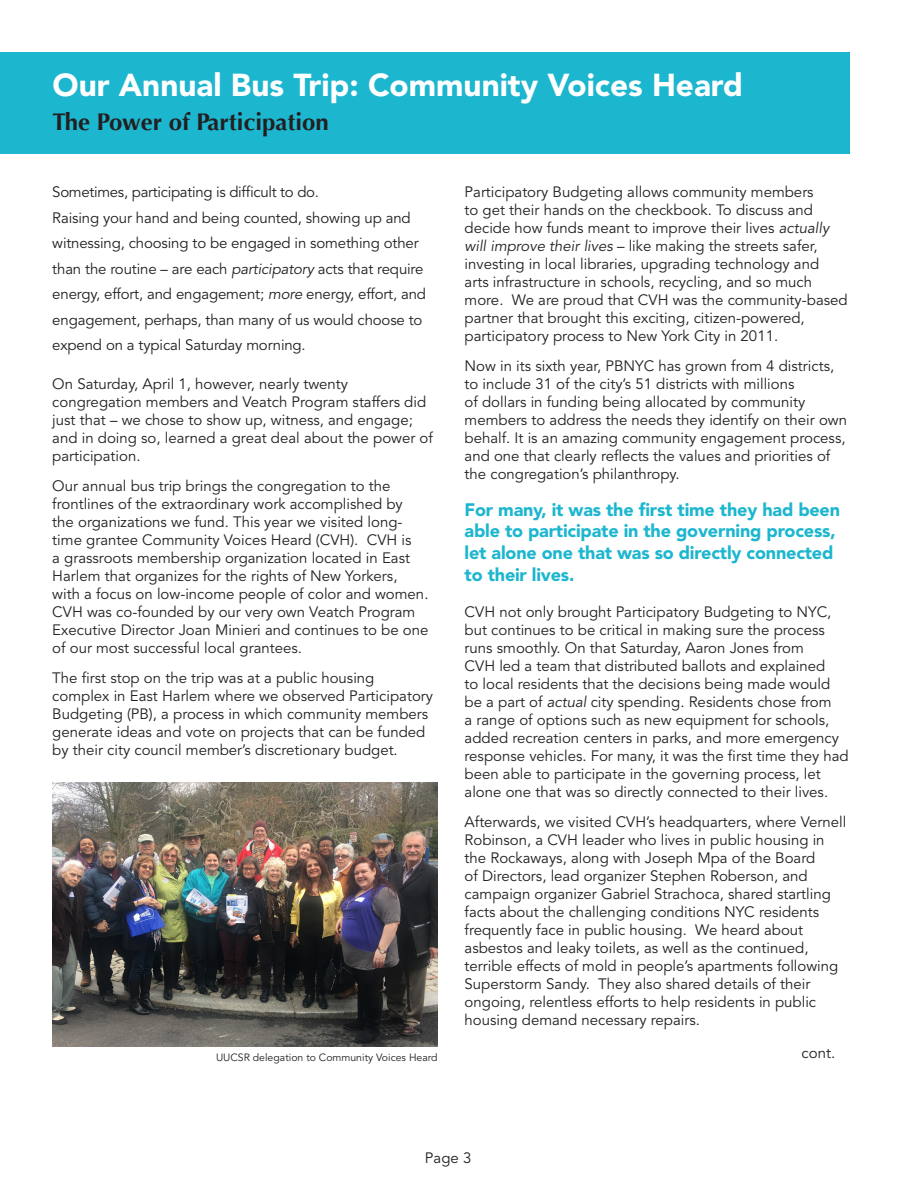
<style>
.page{position:relative;width:918px;height:1188px;background:#fff}
.page>*{position:absolute;margin:0;border:0;box-sizing:border-box;transform-origin:0 0}
.Heading_2{font:900 31.5px "Avenir";color:#fff}
.heading{font:700 24px "Optima";color:#231f20}
.QUOTE{font:900 18px/21.6px "Avenir";letter-spacing:-.01em;color:#1cb6cf}
.body{font:15px/18px "Avenir";color:#231f20}
.body_first{font:15px/25.5px "Avenir";letter-spacing:-.01em;color:#231f20}
.t1{font:10.5px "Avenir";color:#231f20}
.s1{font-style:italic}
</style>
<div class="page">
<div style="left:0;top:52px;width:850px;height:101px;background:#1cb6cf"></div>
<img style="left:52px;top:783px;width:386px;height:264px">
<p class="Heading_2" style="left:52px;top:66px;width:692px">Our Annual Bus Trip: Community Voices Heard</p>
<p class="heading" style="left:52px;top:108px;width:278px">The Power of Participation</p>
<p class="body_first" style="left:52px;top:180px;width:375px">Sometimes, participating is difficult to do.<br>Raising your hand and being counted, showing up and witnessing, choosing to be engaged in something other than the routine – are each <span class="s1">participatory</span> acts that require energy, effort, and engagement; <span class="s1">more</span> energy, effort, and engagement, perhaps, than many of us would choose to expend on a typical Saturday morning.</p>
<p class="body" style="left:52px;top:375px;width:382px">On Saturday, April 1, however, nearly twenty congregation members and Veatch Program staffers did just that – we chose to show up, witness, and engage; and in doing so, learned a great deal about the power of participation.</p>
<p class="body" style="left:52px;top:477px;width:378px">Our annual bus trip brings the congregation to the frontlines of the extraordinary work accomplished by<br>the organizations we fund. This year we visited long&shy;time grantee Community Voices Heard (CVH). CVH is<br>a grassroots membership organization located in East Harlem that organizes for the rights of New Yorkers, with a focus on low-income people of color and women.<br>CVH was co-founded by our very own Veatch Program Executive Director Joan Minieri and continues to be one of our most successful local grantees.</p>
<p class="body" style="left:52px;top:669px;width:382px">The first stop on the trip was at a public housing complex in East Harlem where we observed Participatory Budgeting (PB), a process in which community members generate ideas and vote on projects that can be funded by their city council member’s discretionary budget.</p>
<p class="body" style="left:465px;top:184px;width:385px">Participatory Budgeting allows community members<br>to get their hands on the checkbook. To discuss and decide how funds meant to improve their lives <span class="s1">actually will improve their lives</span> – like making the streets safer, investing in local libraries, upgrading technology and<br>arts infrastructure in schools, recycling, and so much more. We are proud that CVH was the community-based partner that brought this exciting, citizen-powered, participatory process to New York City in 2011.</p>
<p class="body" style="left:465px;top:358px;width:384px">Now in its sixth year, PBNYC has grown from 4 districts, to include 31 of the city’s 51 districts with millions<br>of dollars in funding being allocated by community members to address the needs they identify on their own behalf. It is an amazing community engagement process, and one that clearly reflects the values and priorities of the congregation’s philanthropy.</p>
<p class="QUOTE" style="left:465px;top:499px;width:377px">For many, it was the first time they had been able to participate in the governing process, let alone one that was so directly connected to their lives.</p>
<p class="body" style="left:465px;top:604px;width:386px">CVH not only brought Participatory Budgeting to NYC, but continues to be critical in making sure the process runs smoothly. On that Saturday, Aaron Jones from<br>CVH led a team that distributed ballots and explained<br>to local residents that the decisions being made would be a part of <span class="s1">actual</span> city spending. Residents chose from<br>a range of options such as new equipment for schools, added recreation centers in parks, and more emergency response vehicles. For many, it was the first time they had been able to participate in the governing process, let alone one that was so directly connected to their lives.</p>
<p class="body" style="left:465px;top:814px;width:383px">Afterwards, we visited CVH’s headquarters, where Vernell Robinson, a CVH leader who lives in public housing in the Rockaways, along with Joseph Mpa of the Board<br>of Directors, lead organizer Stephen Roberson, and campaign organizer Gabriel Strachoca, shared startling facts about the challenging conditions NYC residents frequently face in public housing. We heard about asbestos and leaky toilets, as well as the continued, terrible effects of mold in people’s apartments following Superstorm Sandy. They also shared details of their ongoing, relentless efforts to help residents in public housing demand necessary repairs.</p>
<p class="t1" style="left:216px;top:1052px;width:223px">UUCSR delegation to Community Voices Heard</p>
<p class="body" style="left:802px;top:1044px;width:35px">cont.</p>
<p class="body" style="left:425px;top:1150px;width:48px">Page 3</p>
</div>
